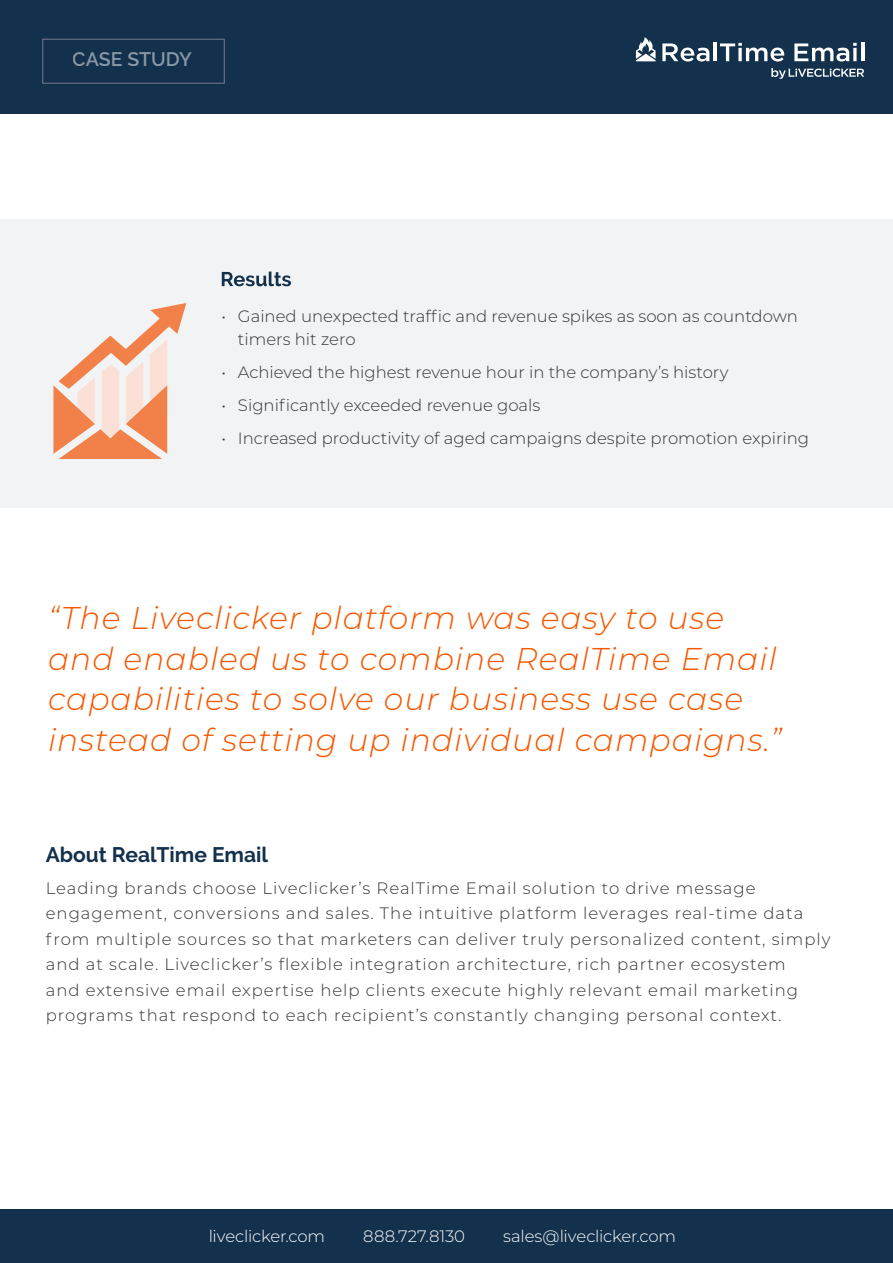
<style>
.page{position:relative;width:893px;height:1263px;background:#fff}
.page>*{position:absolute;margin:0;border:0;box-sizing:border-box;transform-origin:0 0}
.t1{font:italic 300 31.5px/40.5px "Montserrat";letter-spacing:.03em;color:#f65800}
.t2{font:700 21px "Raleway";color:#13314d}
.t3{font:600 19.5px "Raleway";letter-spacing:-.005em;color:#fff}
.t4{font:300 16.5px/25.5px "Montserrat";letter-spacing:.06em;color:#333}
.t5{font:300 16.5px/22.5px "Montserrat";color:#333}
.t6{font:300 16.5px "Montserrat";letter-spacing:-.01em;color:#fff}
</style>
<div class="page">
<div style="left:0;top:1209px;width:893px;height:54px;background:#13314d"></div>
<div style="left:0;top:0;width:893px;height:114px;background:#13314d"></div>
<svg style="left:771px;top:68px;width:93px;height:11px"></svg>
<svg style="left:662px;top:43px;width:47px;height:19px"></svg>
<hr style="left:713px;top:43px;width:4px;height:18px;background:#fff">
<svg style="left:720px;top:43px;width:64px;height:19px"></svg>
<svg style="left:794px;top:43px;width:63px;height:18px"></svg>
<svg style="left:853px;top:48px;width:4px;height:13px"></svg>
<hr style="left:861px;top:43px;width:3px;height:18px;background:#fff">
<svg style="left:636px;top:37px;width:20px;height:24px"></svg>
<div style="left:42px;top:39px;width:183px;height:45px;border:1px solid #767a8e"></div>
<div style="left:0;top:219px;width:893px;height:288px;background:#f1f3f4"></div>
<svg style="left:222px;top:271px;width:69px;height:15px"></svg>
<svg style="left:53px;top:303px;width:133px;height:156px"></svg>
<p class="t3" style="left:73px;top:48px;width:120px">CASE STUDY</p>
<p class="t5" style="left:238px;top:304px;width:562px;text-indent:-16px">• Gained unexpected traffic and revenue spikes as soon as countdown timers hit zero</p>
<p class="t5" style="left:221px;top:360px;width:508px">• Achieved the highest revenue hour in the company’s history</p>
<p class="t5" style="left:221px;top:393px;width:320px">• Significantly exceeded revenue goals</p>
<p class="t5" style="left:221px;top:426px;width:589px">• Increased productivity of aged campaigns despite promotion expiring</p>
<p class="t1" style="left:48px;top:597px;width:735px">“The Liveclicker platform was easy to use and enabled us to combine RealTime Email capabilities to solve our business use case instead of setting up individual campaigns.”</p>
<p class="t2" style="left:46px;top:842px;width:224px">About RealTime Email</p>
<p class="t4" style="left:46px;top:874px;width:786px">Leading brands choose Liveclicker’s RealTime Email solution to drive message engagement, conversions and sales. The intuitive platform leverages real-time data from multiple sources so that marketers can deliver truly personalized content, simply and at scale. Liveclicker’s flexible integration architecture, rich partner ecosystem<br>and extensive email expertise help clients execute highly relevant email marketing programs that respond to each recipient’s constantly changing personal context.</p>
<p class="t6" style="left:209px;top:1225px;width:118px">liveclicker.com</p>
<p class="t6" style="left:363px;top:1225px;width:103px">888.727.8130</p>
<p class="t6" style="left:503px;top:1225px;width:174px">sales@liveclicker.com</p>
</div>
